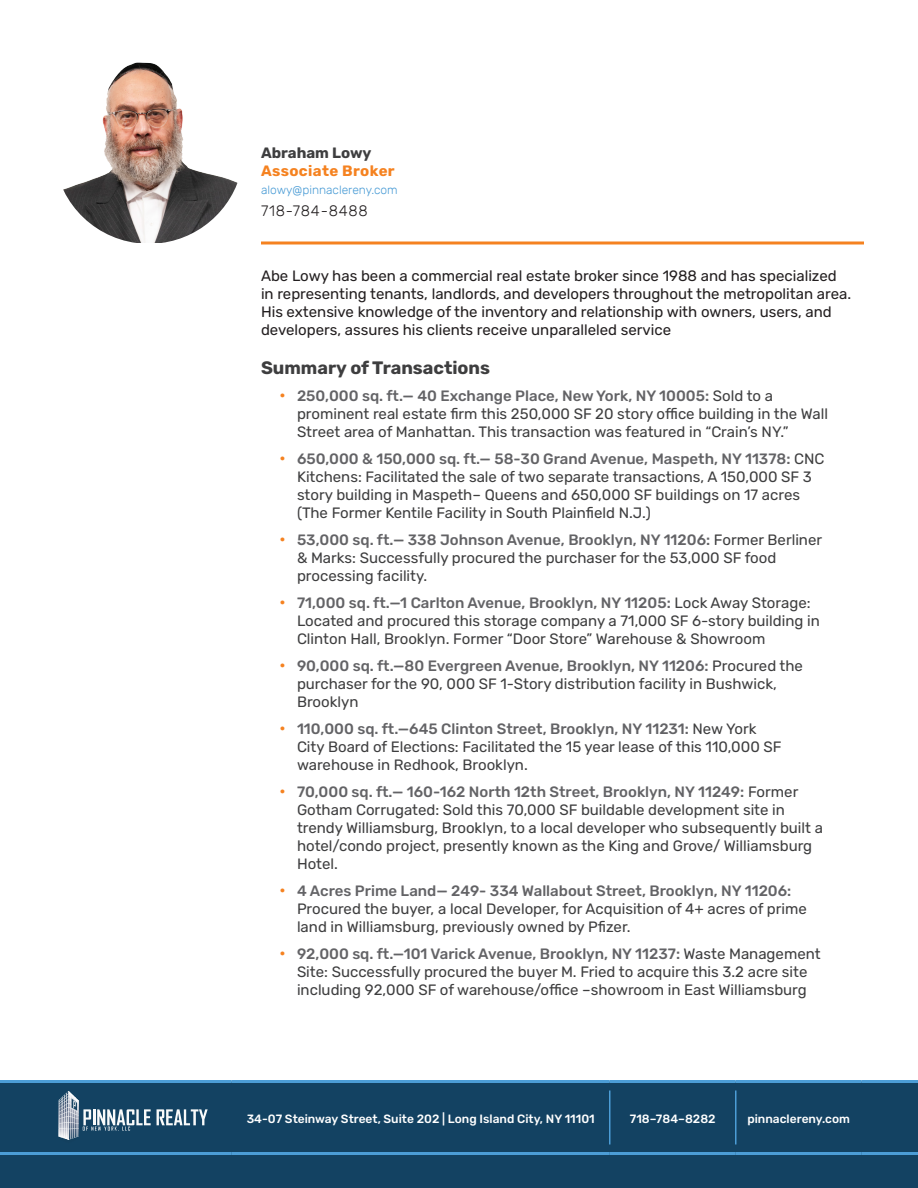
<style>
.page{position:relative;width:918px;height:1188px;background:#fff}
.page>*{position:absolute;margin:0;border:0;box-sizing:border-box;transform-origin:0 0}
.Bio_Heading_12pt_Rub{font:700 18px "Rubik";color:#3e3e3f}
.t1{font:15px/18px "Rubik";color:#3e3e3f}
.Bio_Basic_Paragraph{font:15px/18px "Rubik";color:#231f20}
.Partner_Title_10pt_R{font:700 15px "Rubik";letter-spacing:.025em;color:#f58220}
.Partner_Phone_10pt_R{font:300 15px "Rubik";letter-spacing:.05em;color:#231f20}
.Partner_Name_10pt_Ru{font:700 15px "Rubik";color:#3e3e3f}
.t2{font:500 12px "Rubik";color:#fff}
.Partner_Email_10pt_R{font:300 12px "Rubik";color:#4c9dd6}
.s1{font-size:18px;color:#f58220}
.s2{font-weight:500;color:#636366}
</style>
<div class="page">
<hr style="left:261px;top:242px;width:603px;height:2px;background:#f58220">
<img style="left:63px;top:62px;width:175px;height:181px">
<div style="left:0;top:1083px;width:918px;height:105px;background:#134262"></div>
<hr style="left:0;top:1080px;width:232px;height:3px;background:#4c9dd6">
<hr style="left:232px;top:1080px;width:378px;height:3px;background:#4c9dd6">
<hr style="left:610px;top:1080px;width:126px;height:3px;background:#4c9dd6">
<hr style="left:736px;top:1080px;width:126px;height:3px;background:#4c9dd6">
<hr style="left:862px;top:1080px;width:56px;height:3px;background:#4c9dd6">
<hr style="left:609px;top:1090px;width:1px;height:54px;background:#4c9dd6">
<hr style="left:735px;top:1090px;width:1px;height:54px;background:#4c9dd6">
<hr style="left:0;top:1152px;width:232px;height:3px;background:#4c9dd6">
<hr style="left:232px;top:1152px;width:378px;height:3px;background:#4c9dd6">
<hr style="left:610px;top:1152px;width:126px;height:3px;background:#4c9dd6">
<hr style="left:736px;top:1152px;width:126px;height:3px;background:#4c9dd6">
<hr style="left:862px;top:1152px;width:56px;height:3px;background:#4c9dd6">
<svg style="left:157px;top:1109px;width:51px;height:16px"></svg>
<svg style="left:58px;top:1091px;width:93px;height:53px;background:#4a6d85"></svg>
<p class="Partner_Name_10pt_Ru" style="left:261px;top:144px;width:112px">Abraham Lowy</p>
<p class="Partner_Title_10pt_R" style="left:261px;top:162px;width:135px">Associate Broker</p>
<p class="Partner_Email_10pt_R" style="left:261px;top:183px;width:138px">alowy@pinnaclereny.com</p>
<p class="Partner_Phone_10pt_R" style="left:261px;top:202px;width:108px">718-784-8488</p>
<p class="Bio_Basic_Paragraph" style="left:261px;top:267px;width:592px">Abe Lowy has been a commercial real estate broker since 1988 and has specialized in representing tenants, landlords, and developers throughout the metropolitan area.<br>His extensive knowledge of the inventory and relationship with owners, users, and developers, assures his clients receive unparalleled service</p>
<p class="Bio_Heading_12pt_Rub" style="left:261px;top:357px;width:231px">Summary of Transactions</p>
<p class="t1" style="left:297px;top:387px;width:533px;text-indent:-18px"><span class="s1">•</span> <span class="s2">250,000 sq. ft.— 40 Exchange Place, New York, NY 10005:</span> Sold to a prominent real estate firm this 250,000 SF 20 story office building in the Wall<br>Street area of Manhattan. This transaction was featured in “Crain’s NY.”</p>
<p class="t1" style="left:297px;top:450px;width:529px;text-indent:-18px"><span class="s1">•</span> <span class="s2">650,000 &amp; 150,000 sq. ft.— 58-30 Grand Avenue, Maspeth, NY 11378:</span> CNC Kitchens: Facilitated the sale of two separate transactions, A 150,000 SF 3 story building in Maspeth– Queens and 650,000 SF buildings on 17 acres (The Former Kentile Facility in South Plainfield N.J.)</p>
<p class="t1" style="left:297px;top:531px;width:527px;text-indent:-18px"><span class="s1">•</span> <span class="s2">53,000 sq. ft.— 338 Johnson Avenue, Brooklyn, NY 11206:</span> Former Berliner &amp; Marks: Successfully procured the purchaser for the 53,000 SF food processing facility.</p>
<p class="t1" style="left:297px;top:594px;width:524px;text-indent:-18px"><span class="s1">•</span> <span class="s2">71,000 sq. ft.—1 Carlton Avenue, Brooklyn, NY 11205:</span> Lock Away Storage:<br>Located and procured this storage company a 71,000 SF 6-story building in<br>Clinton Hall, Brooklyn. Former “Door Store” Warehouse &amp; Showroom</p>
<p class="t1" style="left:297px;top:657px;width:508px;text-indent:-18px"><span class="s1">•</span> <span class="s2">90,000 sq. ft.—80 Evergreen Avenue, Brooklyn, NY 11206:</span> Procured the purchaser for the 90, 000 SF 1-Story distribution facility in Bushwick,<br>Brooklyn</p>
<p class="t1" style="left:297px;top:720px;width:486px;text-indent:-18px"><span class="s1">•</span> <span class="s2">110,000 sq. ft.—645 Clinton Street, Brooklyn, NY 11231:</span> New York<br>City Board of Elections: Facilitated the 15 year lease of this 110,000 SF warehouse in Redhook, Brooklyn.</p>
<p class="t1" style="left:297px;top:783px;width:528px;text-indent:-18px"><span class="s1">•</span> <span class="s2">70,000 sq. ft.— 160-162 North 12th Street, Brooklyn, NY 11249:</span> Former Gotham Corrugated: Sold this 70,000 SF buildable development site in trendy Williamsburg, Brooklyn, to a local developer who subsequently built a hotel/condo project, presently known as the King and Grove/ Williamsburg Hotel.</p>
<p class="t1" style="left:297px;top:882px;width:511px;text-indent:-18px"><span class="s1">•</span> <span class="s2">4 Acres Prime Land— 249- 334 Wallabout Street, Brooklyn, NY 11206:<br></span>Procured the buyer, a local Developer, for Acquisition of 4+ acres of prime land in Williamsburg, previously owned by Pfizer.</p>
<p class="t1" style="left:279px;top:945px;width:543px;text-align:center"><span class="s1">•</span> <span class="s2">92,000 sq. ft.—101 Varick Avenue, Brooklyn, NY 11237:</span> Waste Management<br>Site: Successfully procured the buyer M. Fried to acquire this 3.2 acre site including 92,000 SF of warehouse/office –showroom in East Williamsburg</p>
<p class="t2" style="left:247px;top:1112px;width:350px">34-07 Steinway Street, Suite 202 | Long Island City, NY 11101</p>
<p class="t2" style="left:630px;top:1112px;width:87px">718–784–8282</p>
<p class="t2" style="left:747px;top:1112px;width:104px">pinnaclereny.com</p>
</div>
